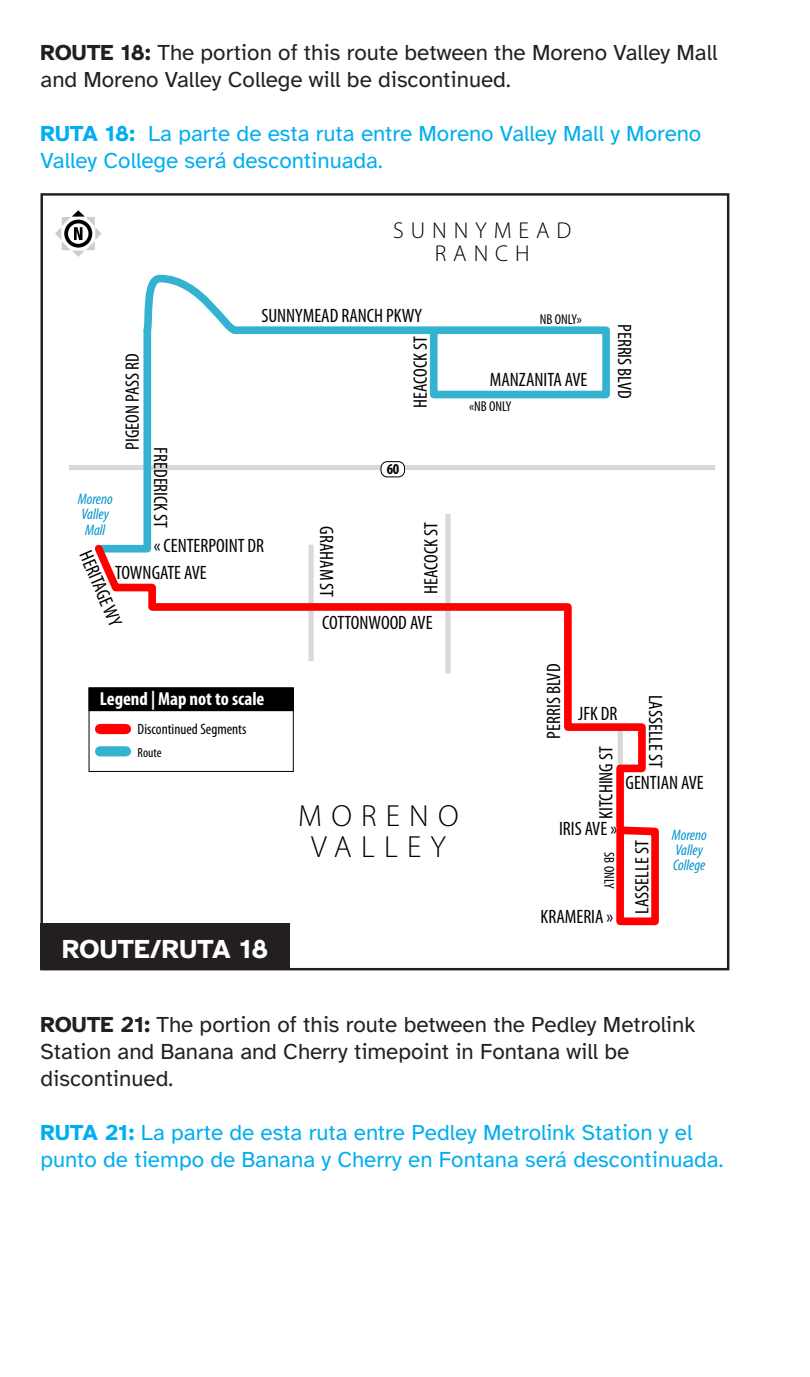
<style>
.page{position:relative;width:810px;height:1377px;background:#fff}
.page>*{position:absolute;margin:0;border:0;box-sizing:border-box;transform-origin:0 0}
.t1{font:300 30.6px/30.6px "Myriad Pro";letter-spacing:.3em;color:#000;text-align:center}
.t2{font:700 27px "Atkinson Hyperlegible";color:#fff}
.t3{font:300 22.95px/22.9px "Myriad Pro";letter-spacing:.3em;color:#000;text-align:center}
.t4{font:22.5px/27px "Atkinson Hyperlegible";color:#231f20}
.t5{font:22.5px/27px "Atkinson Hyperlegible";color:#00aeef}
.t6{font:condensed 19.35px/26.8px "Myriad Pro";color:#000}
.t7{font:700 condensed 18.9px "Myriad Pro";color:#fff}
.t8{font:italic condensed 15.3px/15.3px "Myriad Pro";color:#0094ca}
.t9{font:condensed 15.08px "Myriad Pro";color:#000}
.t10{font:700 condensed 15.08px "Myriad Pro";color:#000}
.t11{font:condensed 14.4px "Myriad Pro";color:#000}
.t12{font:condensed 13.28px "Myriad Pro";color:#000}
.s1{font-weight:700}
</style>
<div class="page">
<div style="left:445px;top:514px;width:6px;height:160px;background:#d9d9d9"></div>
<div style="left:69px;top:465px;width:646px;height:5px;background:#d9d9d9"></div>
<svg style="left:143px;top:402px;width:9px;height:137px"></svg>
<svg style="left:143px;top:274px;width:467px;height:128px"></svg>
<svg style="left:95px;top:539px;width:551px;height:283px"></svg>
<svg style="left:616px;top:822px;width:43px;height:104px"></svg>
<div style="left:381px;top:462px;width:24px;height:15px;background:#fff;border-radius:6px"></div>
<div style="left:381px;top:461px;width:24px;height:16px;border:1px solid #000;border-radius:6px"></div>
<svg style="left:55px;top:210px;width:47px;height:47px"></svg>
<div style="left:89px;top:688px;width:204px;height:83px;background:#fff"></div>
<div style="left:89px;top:687px;width:205px;height:85px;border:1px solid #000"></div>
<div style="left:89px;top:688px;width:204px;height:23px;background:#000"></div>
<div style="left:100px;top:724px;width:26px;height:10px;background:#f00"></div>
<div style="left:100px;top:746px;width:26px;height:10px;background:#34b3d1"></div>
<div style="left:40px;top:923px;width:250px;height:47px;background:#231f20"></div>
<p class="t4" style="left:40px;top:39px;width:679px"><span class="s1">ROUTE 18:</span> The portion of this route between the Moreno Valley Mall and Moreno Valley College will be discontinued.</p>
<p class="t5" style="left:40px;top:120px;width:662px"><span class="s1">RUTA 18:</span> La parte de esta ruta entre Moreno Valley Mall y Moreno<br>Valley College será descontinuada.</p>
<p class="t3" style="left:393px;top:220px;width:180px">SUNNYMEAD<br>RANCH</p>
<p class="t6" style="left:261px;top:303px;width:162px">SUNNYMEAD RANCH PKWY</p>
<p class="t11" style="left:540px;top:311px;width:44px">NB ONLY»</p>
<p class="t6" style="left:119px;top:450px;width:98px;rotate:-90deg">PIGEON PASS RD</p>
<p class="t8" style="left:78px;top:492px;width:36px">Moreno<br>Valley<br>Mall</p>
<p class="t6" style="left:174px;top:447px;width:82px;rotate:90deg">FREDERICK ST</p>
<p class="t6" style="left:115px;top:533px;width:151px;text-indent:38px">« CENTERPOINT DR<br>TOWNGATE AVE</p>
<p class="t6" style="left:97px;top:547px;width:81px;rotate:67deg">HERITAGE WY</p>
<p class="t6" style="left:339px;top:526px;width:72px;rotate:90deg">GRAHAM ST</p>
<p class="t6" style="left:407px;top:408px;width:73px;rotate:-90deg">HEACOCK ST</p>
<p class="t10" style="left:387px;top:461px;width:14px">60</p>
<p class="t6" style="left:418px;top:594px;width:73px;rotate:-90deg">HEACOCK ST</p>
<p class="t6" style="left:322px;top:609px;width:112px">COTTONWOOD AVE</p>
<p class="t6" style="left:490px;top:367px;width:99px">MANZANITA AVE</p>
<p class="t11" style="left:469px;top:398px;width:44px">«NB ONLY</p>
<p class="t6" style="left:638px;top:324px;width:76px;rotate:90deg">PERRIS BLVD</p>
<p class="t7" style="left:100px;top:688px;width:166px">Legend | Map not to scale</p>
<p class="t9" style="left:138px;top:721px;width:110px">Discontinued Segments</p>
<p class="t12" style="left:138px;top:745px;width:25px">Route</p>
<p class="t2" style="left:62px;top:933px;width:208px">ROUTE/RUTA 18</p>
<p class="t1" style="left:298px;top:802px;width:162px">MORENO<br>VALLEY</p>
<p class="t6" style="left:541px;top:739px;width:76px;rotate:-90deg">PERRIS BLVD</p>
<p class="t6" style="left:578px;top:700px;width:41px">JFK DR</p>
<p class="t6" style="left:593px;top:819px;width:74px;rotate:-90deg">KITCHING ST</p>
<p class="t6" style="left:559px;top:816px;width:60px">IRIS AVE »</p>
<p class="t11" style="left:617px;top:852px;width:37px;rotate:90deg">SB ONLY</p>
<p class="t6" style="left:541px;top:904px;width:74px">KRAMERIA »</p>
<p class="t6" style="left:668px;top:695px;width:75px;rotate:90deg">LASSELLE ST</p>
<p class="t6" style="left:626px;top:769px;width:80px">GENTIAN AVE</p>
<p class="t6" style="left:629px;top:914px;width:75px;rotate:-90deg">LASSELLE ST</p>
<p class="t8" style="left:672px;top:827px;width:36px">Moreno<br>Valley<br>College</p>
<p class="t4" style="left:40px;top:1011px;width:656px"><span class="s1">ROUTE 21:</span> The portion of this route between the Pedley Metrolink<br>Station and Banana and Cherry timepoint in Fontana will be discontinued.</p>
<p class="t5" style="left:40px;top:1119px;width:684px"><span class="s1">RUTA 21:</span> La parte de esta ruta entre Pedley Metrolink Station y el punto de tiempo de Banana y Cherry en Fontana será descontinuada.</p>
</div>
